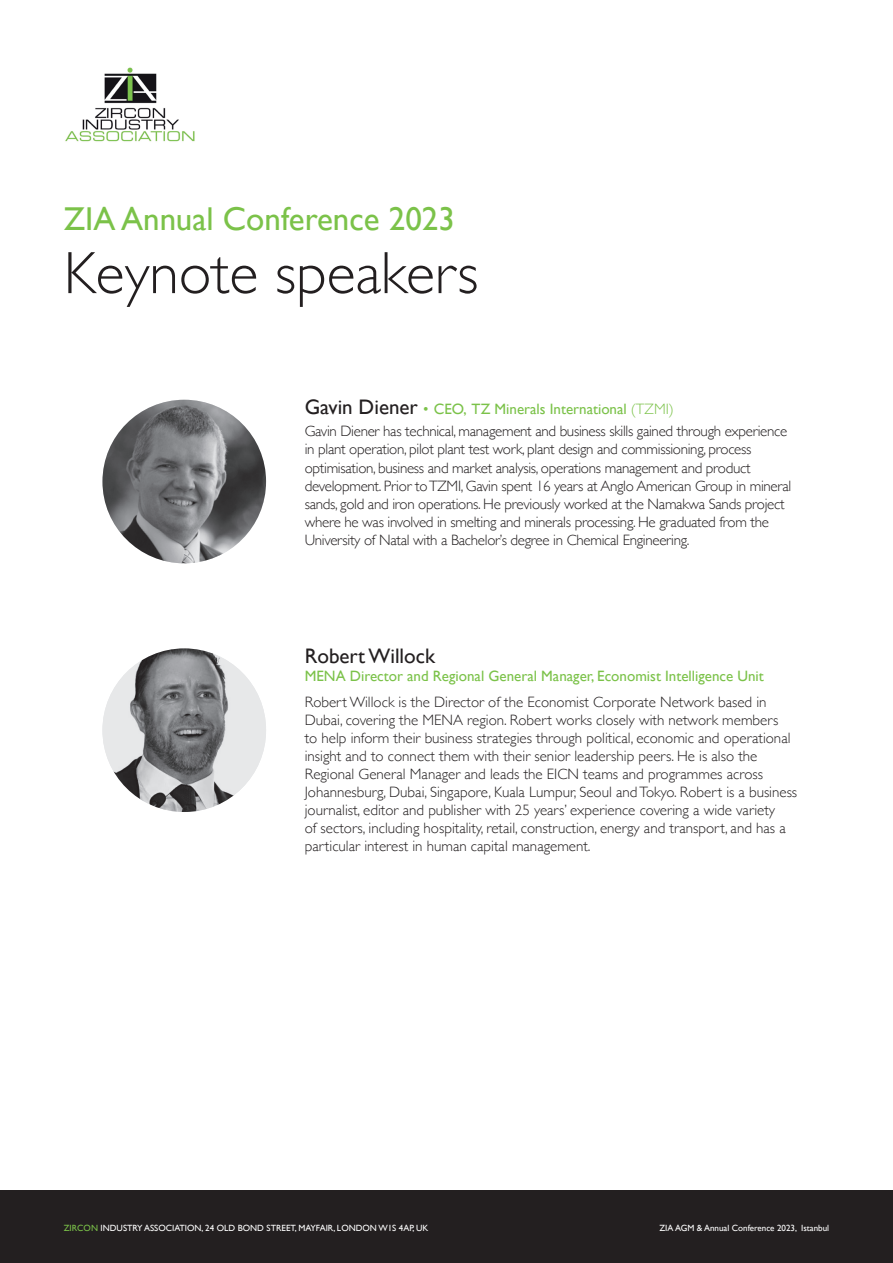
<style>
.page{position:relative;width:893px;height:1263px;background:#fff}
.page>*{position:absolute;margin:0;border:0;box-sizing:border-box;transform-origin:0 0}
.t1{font:300 60px "Gill Sans";color:#231f20}
.t2{font:33px "Gill Sans";color:#7bc249}
.t3{font:21px "Gill Sans";color:#231f20}
.t4{font:300 15px/18px "Gill Sans";color:#231f20}
.t5{font:300 15px/18px "Gill Sans";letter-spacing:-.02em;color:#231f20}
.t6{font:15px "Gill Sans";color:#7bc249}
.t7{font:9px "Gill Sans";color:#fff}
.s1{font-weight:400;font-size:21px}
.s2{color:#7bc249}
.s3{font-weight:400;color:#7bc249}
</style>
<div class="page">
<div style="left:0;top:1191px;width:893px;height:72px;background:#231f20"></div>
<img style="left:65px;top:67px;width:130px;height:75px">
<img style="left:102px;top:648px;width:164px;height:164px;border-radius:82px">
<img style="left:102px;top:400px;width:164px;height:163px;border-radius:82px">
<h2 class="t2" style="left:64px;top:200px;width:393px">ZIA Annual Conference 2023</h2>
<h1 class="t1" style="left:64px;top:226px;width:416px">Keynote speakers</h1>
<p class="t5" style="left:305px;top:397px;width:484px;line-height:22.2px"><span class="s1">Gavin Diener</span> <span class="s2">•</span> <span class="s3">CEO, TZ Minerals International</span> <span class="s2">(TZMI)<br></span>Gavin Diener has technical, management and business skills gained through experience</p>
<p class="t5" style="left:305px;top:440px;width:488px">in plant operation, pilot plant test work, plant design and commissioning, process optimisation, business and market analysis, operations management and product development. Prior to TZMI, Gavin spent 16 years at Anglo American Group in mineral sands, gold and iron operations. He previously worked at the Namakwa Sands project where he was involved in smelting and minerals processing. He graduated from the University of Natal with a Bachelor’s degree in Chemical Engineering.</p>
<h3 class="t3" style="left:305px;top:643px;width:132px">Robert Willock</h3>
<p class="t6" style="left:305px;top:667px;width:461px">MENA Director and Regional General Manager, Economist Intelligence Unit</p>
<p class="t4" style="left:305px;top:693px;width:494px">Robert Willock is the Director of the Economist Corporate Network based in Dubai, covering the MENA region. Robert works closely with network members<br>to help inform their business strategies through political, economic and operational insight and to connect them with their senior leadership peers. He is also the Regional General Manager and leads the EICN teams and programmes across Johannesburg, Dubai, Singapore, Kuala Lumpur, Seoul and Tokyo. Robert is a business journalist, editor and publisher with 25 years’ experience covering a wide variety<br>of sectors, including hospitality, retail, construction, energy and transport, and has a particular interest in human capital management.</p>
<p class="t7" style="left:64px;top:1222px;width:366px"><span class="s2">ZIRCON</span> INDUSTRY ASSOCIATION, 24 OLD BOND STREET, MAYFAIR, LONDON W1S 4AP, UK</p>
<p class="t7" style="left:659px;top:1222px;width:171px">ZIA AGM &amp; Annual Conference 2023, Istanbul</p>
</div>
